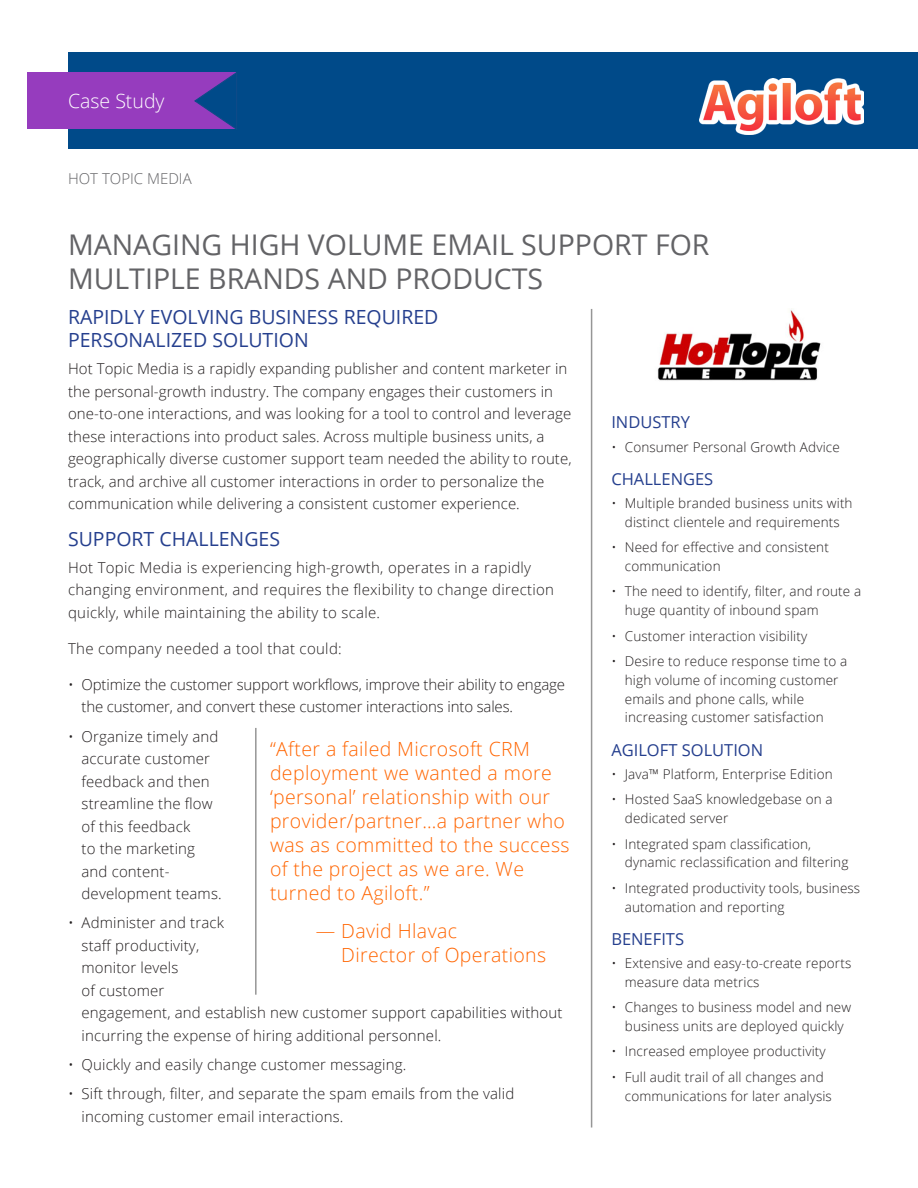
<style>
.page{position:relative;width:918px;height:1188px;background:#fff}
.page>*{position:absolute;margin:0;border:0;box-sizing:border-box;transform-origin:0 0}
.B_title{font:28.5px/34.2px "Open Sans";color:#636366}
.Quotes{font:300 19.5px/24px "Open Sans";letter-spacing:.02em;color:#ff6500}
.Body_Headings{font:19.5px/23.4px "Open Sans";color:#253f8e}
.t1{font:300 19.5px "Open Sans";color:#fff}
.Bullet_Headings{font:16.5px "Open Sans";color:#253f8e}
.Body{font:300 15px/22.5px "Open Sans";letter-spacing:.01em;color:#231f20}
.Body-2{font:300 15px/22.5px "Open Sans";letter-spacing:-.01em;color:#231f20}
.Body_Headings-2{font:300 15px "Open Sans";color:#636366}
.t2{font:300 13.5px/18.8px "Open Sans";letter-spacing:.01em;color:#231f20}
</style>
<div class="page">
<div style="left:68px;top:53px;width:850px;height:96px;background:#004a89"></div>
<hr style="left:591px;top:309px;width:1px;height:819px;background:#969696">
<hr style="left:255px;top:728px;width:2px;height:267px;background:#969696">
<div style="left:27px;top:73px;width:208px;height:56px;background:#963cbe"></div>
<svg style="left:193px;top:72px;width:44px;height:58px"></svg>
<img style="left:700px;top:78px;width:164px;height:57px">
<img style="left:657px;top:310px;width:164px;height:71px">
<p class="t1" style="left:68px;top:88px;width:98px">Case Study</p>
<p class="t1" style="left:53px;top:90px;width:98px">Case Study</p>
<p class="Body_Headings-2" style="left:68px;top:168px;width:125px">HOT TOPIC MEDIA</p>
<p class="B_title" style="left:68px;top:226px;width:643px">MANAGING HIGH VOLUME EMAIL SUPPORT FOR<br>MULTIPLE BRANDS AND PRODUCTS</p>
<p class="Body_Headings" style="left:68px;top:305px;width:372px">RAPIDLY EVOLVING BUSINESS REQUIRED<br>PERSONALIZED SOLUTION</p>
<p class="Body" style="left:68px;top:357px;width:505px">Hot Topic Media is a rapidly expanding publisher and content marketer in the personal-growth industry. The company engages their customers in one-to-one interactions, and was looking for a tool to control and leverage these interactions into product sales. Across multiple business units, a geographically diverse customer support team needed the ability to route, track, and archive all customer interactions in order to personalize the communication while delivering a consistent customer experience.</p>
<p class="Body_Headings" style="left:68px;top:527px;width:214px">SUPPORT CHALLENGES</p>
<p class="Body" style="left:68px;top:556px;width:488px">Hot Topic Media is experiencing high-growth, operates in a rapidly changing environment, and requires the flexibility to change direction quickly, while maintaining the ability to scale.</p>
<p class="Body" style="left:68px;top:637px;width:275px">The company needed a tool that could:</p>
<p class="Body-2" style="left:82px;top:673px;width:485px;text-indent:-14px">• Optimize the customer support workflows, improve their ability to engage the customer, and convert these customer interactions into sales.</p>
<p class="Body" style="left:82px;top:724px;width:142px;text-indent:-14px">• Organize timely and accurate customer feedback and then streamline the flow of this feedback<br>to the marketing and content&shy;development teams.</p>
<p class="Body" style="left:82px;top:911px;width:483px;text-indent:-14px">• Administer and track<br>staff productivity,<br>monitor levels<br>of customer<br>engagement, and establish new customer support capabilities without incurring the expense of hiring additional personnel.</p>
<p class="Body" style="left:68px;top:1053px;width:340px">• Quickly and easily change customer messaging.</p>
<p class="Body" style="left:82px;top:1082px;width:434px;text-indent:-14px">• Sift through, filter, and separate the spam emails from the valid incoming customer email interactions.</p>
<p class="Quotes" style="left:270px;top:737px;width:301px">“After a failed Microsoft CRM deployment we wanted a more ‘personal’ relationship with our provider/partner…a partner who was as committed to the success of the project as we are. We turned to Agiloft.”</p>
<p class="Quotes" style="left:341px;top:918px;width:206px;text-indent:-25px">— David Hlavac<br>Director of Operations</p>
<p class="Bullet_Headings" style="left:611px;top:411px;width:80px">INDUSTRY</p>
<p class="t2" style="left:611px;top:437px;width:230px">• Consumer Personal Growth Advice</p>
<p class="Bullet_Headings" style="left:611px;top:468px;width:104px">CHALLENGES</p>
<p class="t2" style="left:611px;top:493px;width:243px;text-align:center">• Multiple branded business units with distinct clientele and requirements</p>
<p class="t2" style="left:625px;top:538px;width:206px;text-indent:-14px">• Need for effective and consistent communication</p>
<p class="t2" style="left:625px;top:582px;width:238px;text-indent:-14px">• The need to identify, filter, and route a huge quantity of inbound spam</p>
<p class="t2" style="left:611px;top:626px;width:197px">• Customer interaction visibility</p>
<p class="t2" style="left:625px;top:652px;width:224px;text-indent:-14px">• Desire to reduce response time to a high volume of incoming customer emails and phone calls, while increasing customer satisfaction</p>
<p class="Bullet_Headings" style="left:611px;top:738px;width:153px">AGILOFT SOLUTION</p>
<p class="t2" style="left:611px;top:764px;width:223px">• Java™ Platform, Enterprise Edition</p>
<p class="t2" style="left:625px;top:790px;width:209px;text-indent:-14px">• Hosted SaaS knowledgebase on a dedicated server</p>
<p class="t2" style="left:625px;top:834px;width:225px;text-indent:-14px">• Integrated spam classification, dynamic reclassification and filtering</p>
<p class="t2" style="left:625px;top:878px;width:237px;text-indent:-14px">• Integrated productivity tools, business automation and reporting</p>
<p class="Bullet_Headings" style="left:611px;top:928px;width:74px">BENEFITS</p>
<p class="t2" style="left:625px;top:953px;width:228px;text-indent:-14px">• Extensive and easy-to-create reports measure data metrics</p>
<p class="t2" style="left:611px;top:998px;width:241px;text-align:center">• Changes to business model and new business units are deployed quickly</p>
<p class="t2" style="left:611px;top:1042px;width:216px">• Increased employee productivity</p>
<p class="t2" style="left:625px;top:1067px;width:209px;text-indent:-14px">• Full audit trail of all changes and communications for later analysis</p>
</div>
